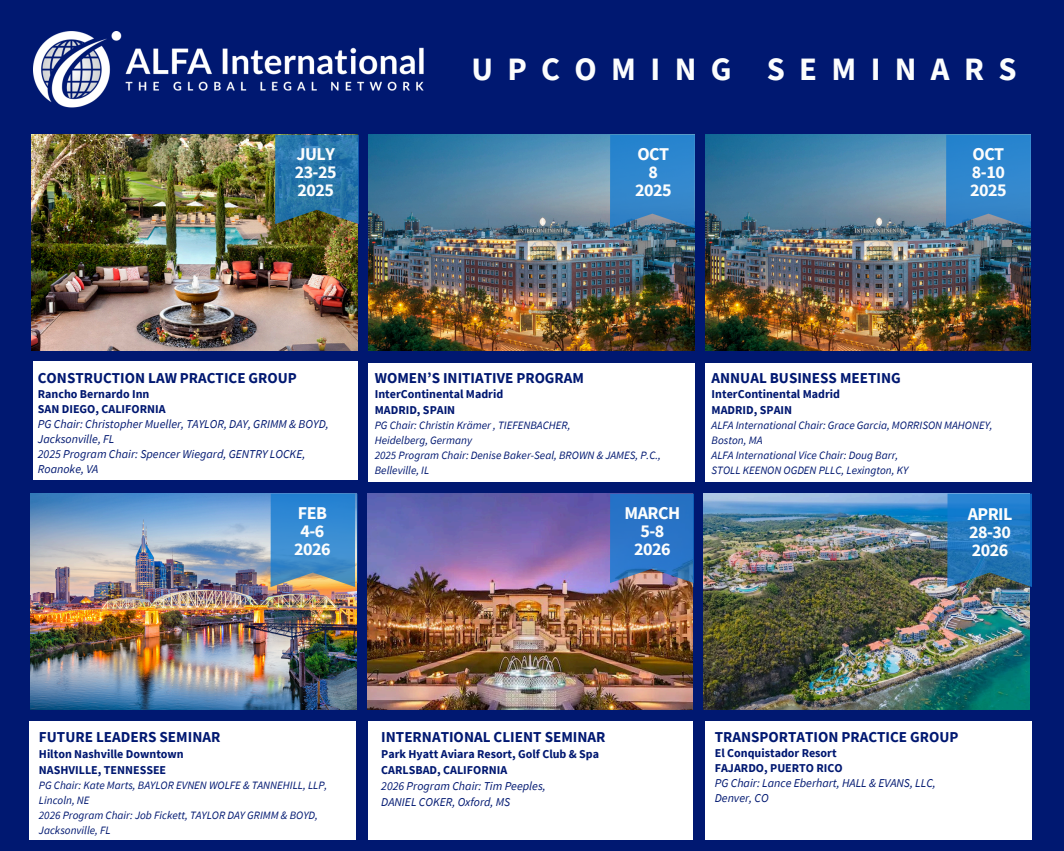
<style>
.page{position:relative;width:1064px;height:851px;background:#fff}
.page>*{position:absolute;margin:0;border:0;box-sizing:border-box;transform-origin:0 0}
.t1{font:700 32.55px "Source Sans Pro";letter-spacing:.44em;color:#fcfdfd}
.t2{font:700 18px/18px "Source Sans Pro";letter-spacing:-.03em;color:#fcfdfd;text-align:center}
.t3{font:700 15.15px "Source Sans Pro";color:#001871}
.t4{font:700 12px/15.9px "Source Sans Pro";color:#001871}
.t5{font:italic 12px/15px "Source Sans Pro";color:#001871}
.t6{font:italic 11.25px/15px "Source Sans Pro";color:#001871}
</style>
<div class="page">
<div style="left:0;top:0;width:1063px;height:850px;background:#001871"></div>
<img style="left:33px;top:31px;width:390px;height:77px">
<img style="left:32px;top:135px;width:325px;height:216px">
<img style="left:368px;top:135px;width:325px;height:216px">
<img style="left:705px;top:135px;width:325px;height:216px">
<svg style="left:610px;top:135px;width:84px;height:93px;background:#3284c6"></svg>
<svg style="left:275px;top:135px;width:83px;height:89px;background:#2c749e"></svg>
<div style="left:30px;top:721px;width:326px;height:118px;background:#fff"></div>
<div style="left:705px;top:721px;width:326px;height:118px;background:#fff"></div>
<div style="left:705px;top:363px;width:326px;height:119px;background:#fff"></div>
<div style="left:368px;top:363px;width:326px;height:119px;background:#fff"></div>
<div style="left:368px;top:721px;width:324px;height:118px;background:#fff"></div>
<div style="left:33px;top:362px;width:324px;height:118px;background:#fff"></div>
<svg style="left:945px;top:135px;width:85px;height:93px;background:#3384c6"></svg>
<img style="left:703px;top:493px;width:326px;height:216px">
<img style="left:367px;top:493px;width:325px;height:216px">
<img style="left:31px;top:493px;width:325px;height:216px">
<svg style="left:270px;top:493px;width:87px;height:94px;background:#488fc6"></svg>
<svg style="left:608px;top:493px;width:85px;height:94px;background:#3a74bd"></svg>
<svg style="left:947px;top:493px;width:84px;height:94px;background:#2677b7"></svg>
<p class="t1" style="left:471px;top:48px;width:546px">UPCOMING SEMINARS</p>
<h2 class="t2" style="left:294px;top:145px;width:43px;text-align:justify">JULY 23-25<br>2025</h2>
<h2 class="t2" style="left:969px;top:145px;width:38px;text-align:left">OCT<br>8-10<br>2025</h2>
<h1 class="t2" style="left:635px;top:145px;width:38px">OCT<br>8<br>2025</h1>
<h3 class="t3" style="left:38px;top:368px;width:260px">CONSTRUCTION LAW PRACTICE GROUP</h3>
<p class="t4" style="left:38px;top:386px;width:129px;line-height:15px">Rancho Bernardo Inn<br>SAN DIEGO, CALIFORNIA</p>
<p class="t5" style="left:38px;top:416px;width:292px">PG Chair: Christopher Mueller, TAYLOR, DAY, GRIMM &amp; BOYD, Jacksonville, FL<br>2025 Program Chair: Spencer Wiegard, GENTRY LOCKE, Roanoke, VA</p>
<h3 class="t3" style="left:374px;top:368px;width:211px">WOMEN’S INITIATIVE PROGRAM</h3>
<p class="t4" style="left:374px;top:385px;width:130px">InterContinental Madrid<br>MADRID, SPAIN</p>
<p class="t6" style="left:374px;top:417px;width:288px">PG Chair: Christin Krämer , TIEFENBACHER,<br>Heidelberg, Germany<br>2025 Program Chair: Denise Baker-Seal, BROWN &amp; JAMES, P.C., Belleville, IL</p>
<h2 class="t2" style="left:294px;top:503px;width:38px">FEB<br>4-6<br>2026</h2>
<p class="t2" style="left:624px;top:504px;width:57px">MARCH<br>5-8<br>2026</p>
<h2 class="t2" style="left:296px;top:503px;width:43px">JUNE<br>4-6<br>2025</h2>
<p class="t2" style="left:631px;top:503px;width:45px;text-align:right">JUNE<br>11 13<br>5</p>
<p class="t3" style="left:711px;top:368px;width:190px">ANNUAL BUSINESS MEETING</p>
<p class="t4" style="left:711px;top:385px;width:130px">InterContinental Madrid<br>MADRID, SPAIN</p>
<p class="t6" style="left:711px;top:417px;width:282px">ALFA International Chair: Grace Garcia, MORRISON MAHONEY, Boston, MA<br>ALFA International Vice Chair: Doug Barr,<br>STOLL KEENON OGDEN PLLC, Lexington, KY</p>
<p class="t2" style="left:967px;top:504px;width:46px;text-align:justify">APRIL 28-30<br>2026</p>
<p class="t3" style="left:39px;top:726px;width:183px">FUTURE LEADERS SEMINAR</p>
<p class="t4" style="left:39px;top:745px;width:146px">Hilton Nashville Downtown<br>NASHVILLE, TENNESSEE</p>
<p class="t6" style="left:39px;top:777px;width:290px">PG Chair: Kate Marts, BAYLOR EVNEN WOLFE &amp; TANNEHILL, LLP, Lincoln, NE<br>2026 Program Chair: Job Fickett, TAYLOR DAY GRIMM &amp; BOYD, Jacksonville, FL</p>
<h2 class="t3" style="left:381px;top:726px;width:226px">INTERNATIONAL CLIENT SEMINAR</h2>
<p class="t4" style="left:381px;top:745px;width:219px">Park Hyatt Aviara Resort, Golf Club &amp; Spa<br>CARLSBAD, CALIFORNIA</p>
<p class="t5" style="left:381px;top:777px;width:166px;line-height:16px">2026 Program Chair: Tim Peeples,<br>DANIEL COKER, Oxford, MS</p>
<h3 class="t3" style="left:714px;top:726px;width:245px">TRANSPORTATION PRACTICE GROUP</h3>
<p class="t4" style="left:714px;top:744px;width:129px;line-height:15px">El Conquistador Resort<br>FAJARDO, PUERTO RICO</p>
<p class="t5" style="left:714px;top:774px;width:222px">PG Chair: Lance Eberhart, HALL &amp; EVANS, LLC,<br>Denver, CO</p>
</div>
